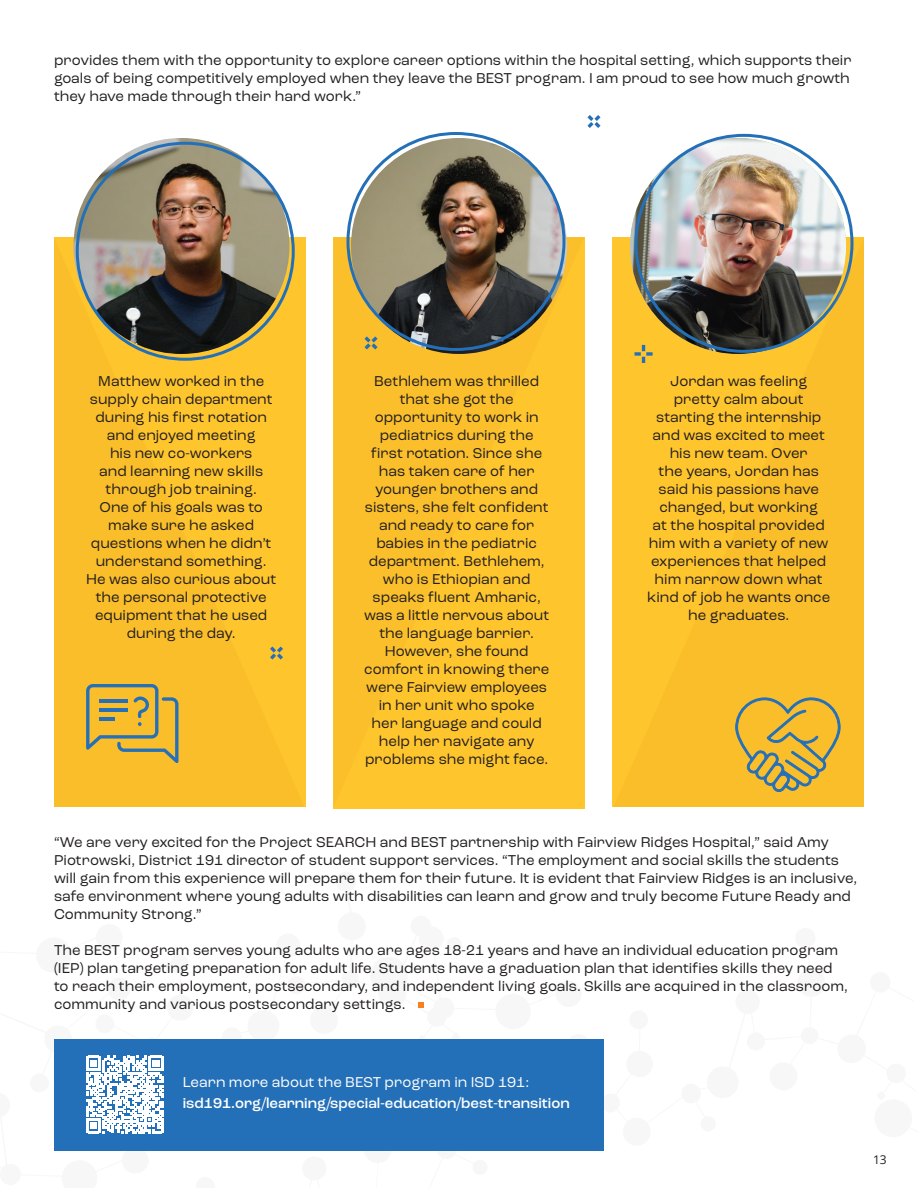
<style>
.page{position:relative;width:918px;height:1188px;background:#fff}
.page>*{position:absolute;margin:0;border:0;box-sizing:border-box;transform-origin:0 0}
.t1{font:15px/18px "Roc Grotesk";color:#231f20;text-align:center}
.t2{font:500 15px/21px "Roc Grotesk";color:#fff}
.t3{font:12px "Open Sans";color:#231f20}
.s1{font-weight:400}
</style>
<div class="page">
<div style="left:54px;top:1039px;width:550px;height:111px;background:#2470b8"></div>
<img style="left:74px;top:138px;width:216px;height:216px;border-radius:108px">
<img style="left:630px;top:138px;width:216px;height:216px;border-radius:108px">
<svg style="left:54px;top:237px;width:251px;height:570px;fill:#fabe2a"></svg>
<svg style="left:613px;top:237px;width:251px;height:570px;fill:#fabe2a"></svg>
<div style="left:334px;top:237px;width:250px;height:570px;background:#ffc52d"></div>
<img style="left:351px;top:138px;width:216px;height:216px;border-radius:108px">
<svg style="left:418px;top:1003px;width:6px;height:5px"></svg>
<svg style="left:735px;top:697px;width:106px;height:95px"></svg>
<svg style="left:270px;top:646px;width:13px;height:14px"></svg>
<svg style="left:634px;top:345px;width:19px;height:18px"></svg>
<svg style="left:364px;top:336px;width:14px;height:13px"></svg>
<svg style="left:587px;top:115px;width:14px;height:13px"></svg>
<svg style="left:86px;top:684px;width:93px;height:79px"></svg>
<svg style="left:86px;top:1056px;width:77px;height:77px"></svg>
<p class="t1" style="left:54px;top:51px;width:799px;text-align:justify">provides them with the opportunity to explore career options within the hospital setting, which supports their goals of being competitively employed when they leave the BEST program. I am proud to see how much growth they have made through their hard work.”</p>
<p class="t1" style="left:86px;top:372px;width:192px">Matthew worked in the supply chain department during his first rotation and enjoyed meeting<br>his new co-workers<br>and learning new skills through job training.<br>One of his goals was to make sure he asked questions when he didn’t understand something.<br>He was also curious about the personal protective equipment that he used during the day.</p>
<p class="t1" style="left:647px;top:372px;width:184px">Jordan was feeling pretty calm about starting the internship and was excited to meet his new team. Over<br>the years, Jordan has said his passions have changed, but working<br>at the hospital provided him with a variety of new experiences that helped him narrow down what kind of job he wants once he graduates.</p>
<p class="t1" style="left:364px;top:372px;width:187px">Bethlehem was thrilled that she got the opportunity to work in pediatrics during the first rotation. Since she has taken care of her younger brothers and sisters, she felt confident and ready to care for babies in the pediatric department. Bethlehem, who is Ethiopian and speaks fluent Amharic, was a little nervous about the language barrier.<br>However, she found comfort in knowing there were Fairview employees in her unit who spoke her language and could help her navigate any problems she might face.</p>
<p class="t1" style="left:54px;top:833px;width:805px;text-align:left">“We are very excited for the Project SEARCH and BEST partnership with Fairview Ridges Hospital,” said Amy Piotrowski, District 191 director of student support services. “The employment and social skills the students will gain from this experience will prepare them for their future. It is evident that Fairview Ridges is an inclusive, safe environment where young adults with disabilities can learn and grow and truly become Future Ready and Community Strong.”</p>
<p class="t1" style="left:54px;top:941px;width:795px;text-align:left">The BEST program serves young adults who are ages 18-21 years and have an individual education program (IEP) plan targeting preparation for adult life. Students have a graduation plan that identifies skills they need to reach their employment, postsecondary, and independent living goals. Skills are acquired in the classroom, community and various postsecondary settings.</p>
<p class="t2" style="left:183px;top:1072px;width:389px"><span class="s1">Learn more about the BEST program in ISD 191: </span>isd191.org/learning/special-education/best-transition</p>
<p class="t3" style="left:873px;top:1151px;width:15px">13</p>
</div>
